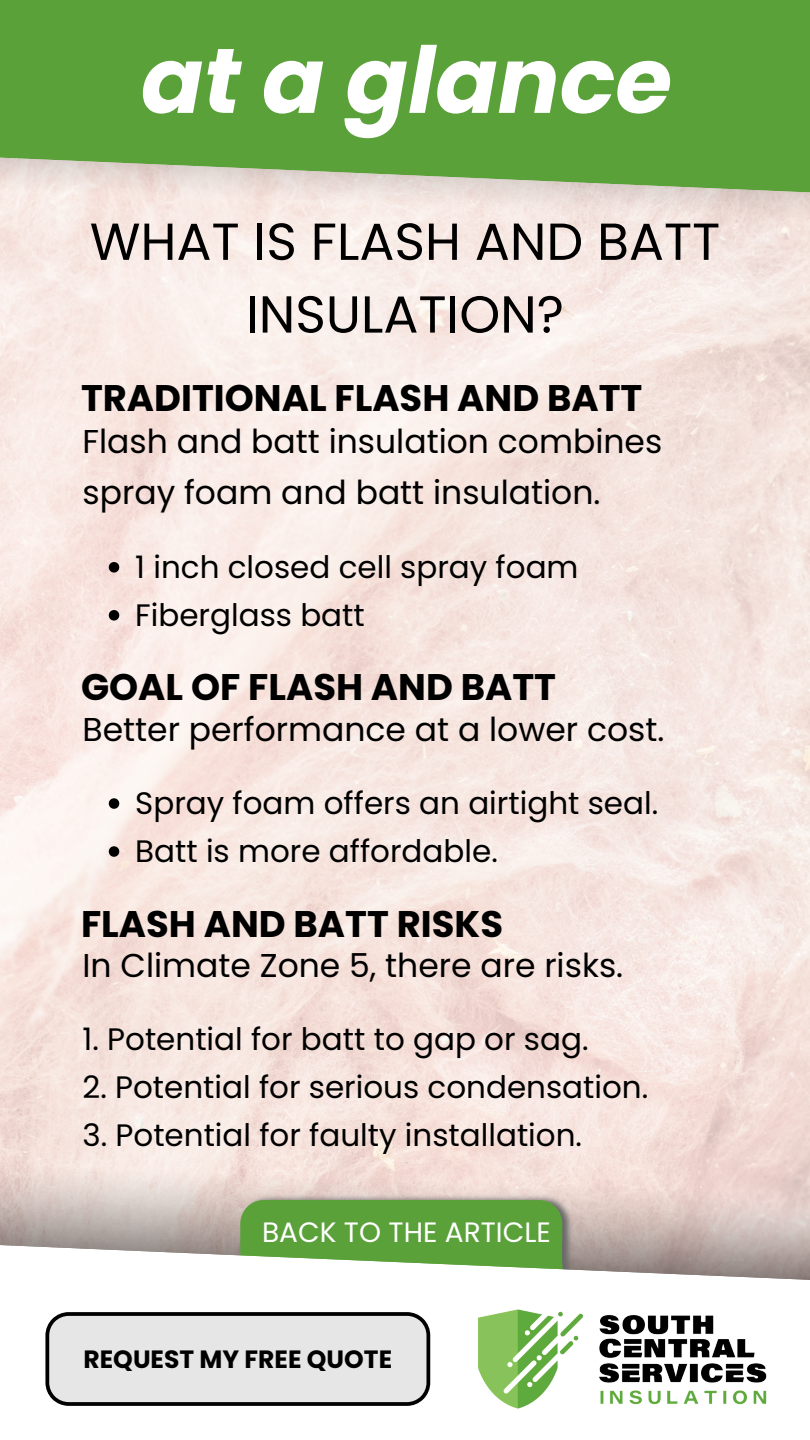
<style>
.page{position:relative;width:810px;height:1440px;background:#fff}
.page>*{position:absolute;margin:0;border:0;box-sizing:border-box;transform-origin:0 0}
.t1{font:italic 700 92px "Poppins";color:#fff}
.t2{font:52px/72.8px "Poppins";color:#000;text-align:center}
.t3{font:700 37px "Poppins";color:#000}
.t4{font:33px/51px "Poppins";color:#000}
.t5{font:31px "Poppins";color:#000}
.t6{font:28px "Poppins";color:#fff}
.t7{font:700 25px "Poppins";color:#000}
</style>
<div class="page">
<img style="left:0;top:933px;width:810px;height:311px">
<img style="left:229px;top:1193px;width:355px;height:51px">
<svg style="left:0;top:1244px;width:810px;height:36px"></svg>
<img style="left:510px;top:1313px;width:257px;height:96px">
<svg style="left:0;top:0;width:810px;height:193px;background:#68a648"></svg>
<svg style="left:45px;top:1200px;width:528px;height:206px"></svg>
<svg style="left:109px;top:562px;width:10px;height:11px"></svg>
<svg style="left:109px;top:610px;width:10px;height:11px"></svg>
<svg style="left:109px;top:798px;width:10px;height:11px"></svg>
<svg style="left:109px;top:846px;width:10px;height:11px"></svg>
<h3 class="t1" style="left:141px;top:16px;width:533px">at a glance</h3>
<h3 class="t2" style="left:90px;top:205px;width:632px">WHAT IS FLASH AND BATT<br>INSULATION?</h3>
<p class="t3" style="left:81px;top:372px;width:563px">TRADITIONAL FLASH AND BATT</p>
<h4 class="t4" style="left:83px;top:416px;width:581px">Flash and batt insulation combines spray foam and batt insulation.</h4>
<p class="t5" style="left:135px;top:545px;width:445px">1 inch closed cell spray foam</p>
<p class="t5" style="left:135px;top:593px;width:231px">Fiberglass batt</p>
<p class="t3" style="left:81px;top:661px;width:477px">GOAL OF FLASH AND BATT</p>
<h4 class="t4" style="left:83px;top:703px;width:583px">Better performance at a lower cost.</h4>
<p class="t5" style="left:135px;top:781px;width:524px">Spray foam offers an airtight seal.</p>
<p class="t5" style="left:135px;top:829px;width:364px">Batt is more affordable.</p>
<p class="t3" style="left:81px;top:898px;width:424px">FLASH AND BATT RISKS</p>
<h4 class="t4" style="left:83px;top:940px;width:542px">In Climate Zone 5, there are risks.</h4>
<h4 class="t5" style="left:83px;top:1018px;width:508px">1. Potential for batt to gap or sag.</h4>
<h4 class="t5" style="left:83px;top:1066px;width:567px">2. Potential for serious condensation.</h4>
<h4 class="t5" style="left:83px;top:1114px;width:501px">3. Potential for faulty installation.</h4>
<h1 class="t6" style="left:262px;top:1212px;width:290px">BACK TO THE ARTICLE</h1>
<p class="t7" style="left:84px;top:1341px;width:310px">REQUEST MY FREE QUOTE</p>
</div>
